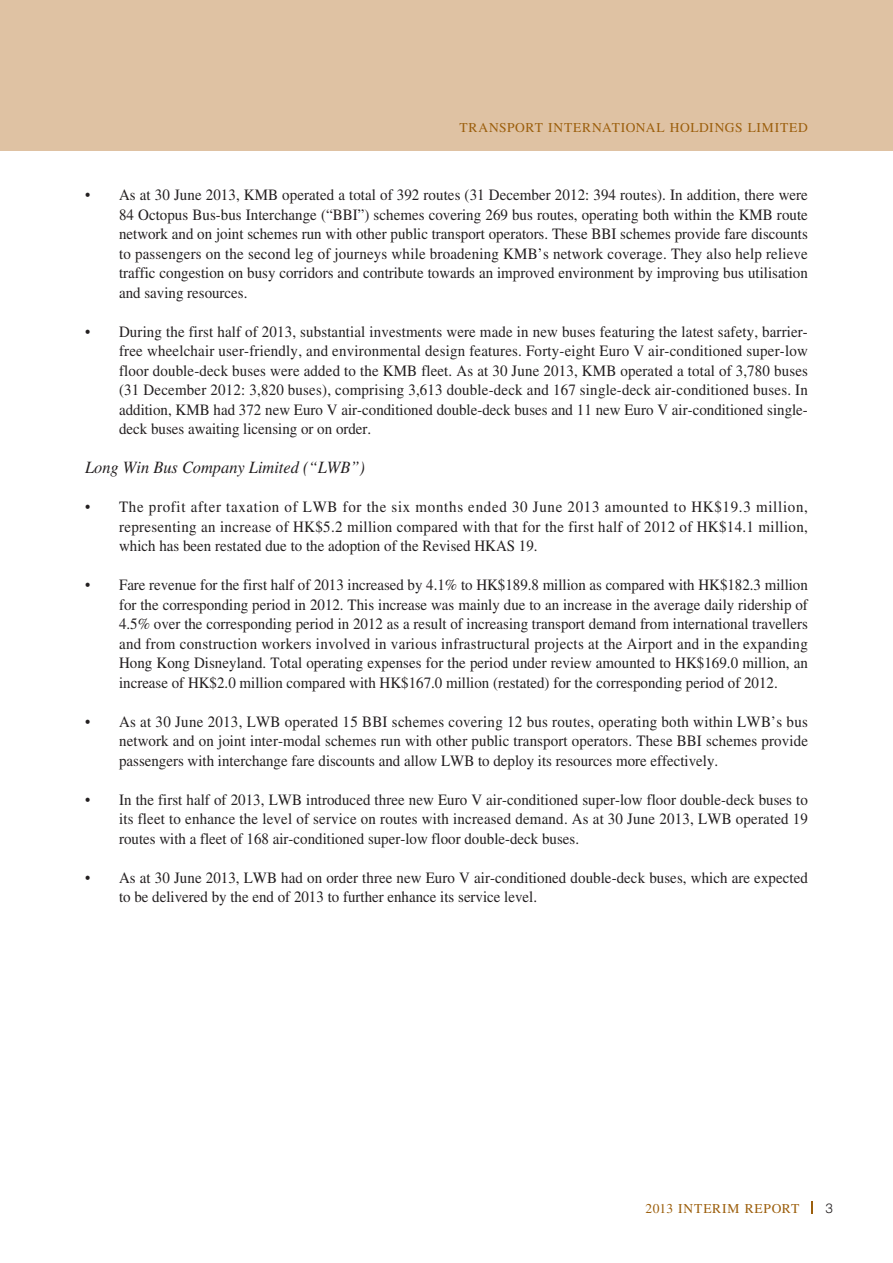
<style>
.page{position:relative;width:893px;height:1263px;background:#fff}
.page>*{position:absolute;margin:0;border:0;box-sizing:border-box;transform-origin:0 0}
.t1{font:italic 17.25px "Times";color:#231f20;scale:.95 1}
.t2{font:15.75px/19.5px "Times";color:#231f20;text-align:justify;scale:.95 1}
.t3{font:13.5px "Times";letter-spacing:.05em;color:#9c5f0d}
.t4{font:300 13.5px "Helvetica";color:#231f20}
</style>
<div class="page">
<div style="left:0;top:0;width:893px;height:151px;background:#dfc2a3"></div>
<svg style="left:811px;top:1201px;width:1px;height:13px"></svg>
<p class="t3" style="left:459px;top:123px;width:350px">TRANSPORT INTERNATIONAL HOLDINGS LIMITED</p>
<p class="t2" style="left:119px;top:187px;width:727px;text-indent:-34px">• As at 30 June 2013, KMB operated a total of 392 routes (31 December 2012: 394 routes). In addition, there were 84 Octopus Bus-bus Interchange (“BBI”) schemes covering 269 bus routes, operating both within the KMB route network and on joint schemes run with other public transport operators. These BBI schemes provide fare discounts to passengers on the second leg of journeys while broadening KMB’s network coverage. They also help relieve traffic congestion on busy corridors and contribute towards an improved environment by improving bus utilisation and saving resources.</p>
<p class="t2" style="left:119px;top:323px;width:727px;text-indent:-34px">• During the first half of 2013, substantial investments were made in new buses featuring the latest safety, barrier&shy;free wheelchair user-friendly, and environmental design features. Forty-eight Euro V air-conditioned super-low floor double-deck buses were added to the KMB fleet. As at 30 June 2013, KMB operated a total of 3,780 buses (31 December 2012: 3,820 buses), comprising 3,613 double-deck and 167 single-deck air-conditioned buses. In addition, KMB had 372 new Euro V air-conditioned double-deck buses and 11 new Euro V air-conditioned single&shy;deck buses awaiting licensing or on order.</p>
<p class="t1" style="left:85px;top:461px;width:296px">Long Win Bus Company Limited (“LWB”)</p>
<p class="t2" style="left:119px;top:499px;width:727px;text-indent:-34px">• The profit after taxation of LWB for the six months ended 30 June 2013 amounted to HK$19.3 million, representing an increase of HK$5.2 million compared with that for the first half of 2012 of HK$14.1 million, which has been restated due to the adoption of the Revised HKAS 19.</p>
<p class="t2" style="left:119px;top:577px;width:727px;text-indent:-34px">• Fare revenue for the first half of 2013 increased by 4.1% to HK$189.8 million as compared with HK$182.3 million for the corresponding period in 2012. This increase was mainly due to an increase in the average daily ridership of 4.5% over the corresponding period in 2012 as a result of increasing transport demand from international travellers and from construction workers involved in various infrastructural projects at the Airport and in the expanding Hong Kong Disneyland. Total operating expenses for the period under review amounted to HK$169.0 million, an increase of HK$2.0 million compared with HK$167.0 million (restated) for the corresponding period of 2012.</p>
<p class="t2" style="left:119px;top:713px;width:727px;text-indent:-34px">• As at 30 June 2013, LWB operated 15 BBI schemes covering 12 bus routes, operating both within LWB’s bus network and on joint inter-modal schemes run with other public transport operators. These BBI schemes provide passengers with interchange fare discounts and allow LWB to deploy its resources more effectively.</p>
<p class="t2" style="left:119px;top:791px;width:727px;text-indent:-34px">• In the first half of 2013, LWB introduced three new Euro V air-conditioned super-low floor double-deck buses to its fleet to enhance the level of service on routes with increased demand. As at 30 June 2013, LWB operated 19 routes with a fleet of 168 air-conditioned super-low floor double-deck buses.</p>
<p class="t2" style="left:119px;top:869px;width:727px;text-indent:-34px">• As at 30 June 2013, LWB had on order three new Euro V air-conditioned double-deck buses, which are expected to be delivered by the end of 2013 to further enhance its service level.</p>
<p class="t3" style="left:645px;top:1203px;width:155px">2013 INTERIM REPORT</p>
<p class="t4" style="left:825px;top:1203px;width:9px">3</p>
</div>
